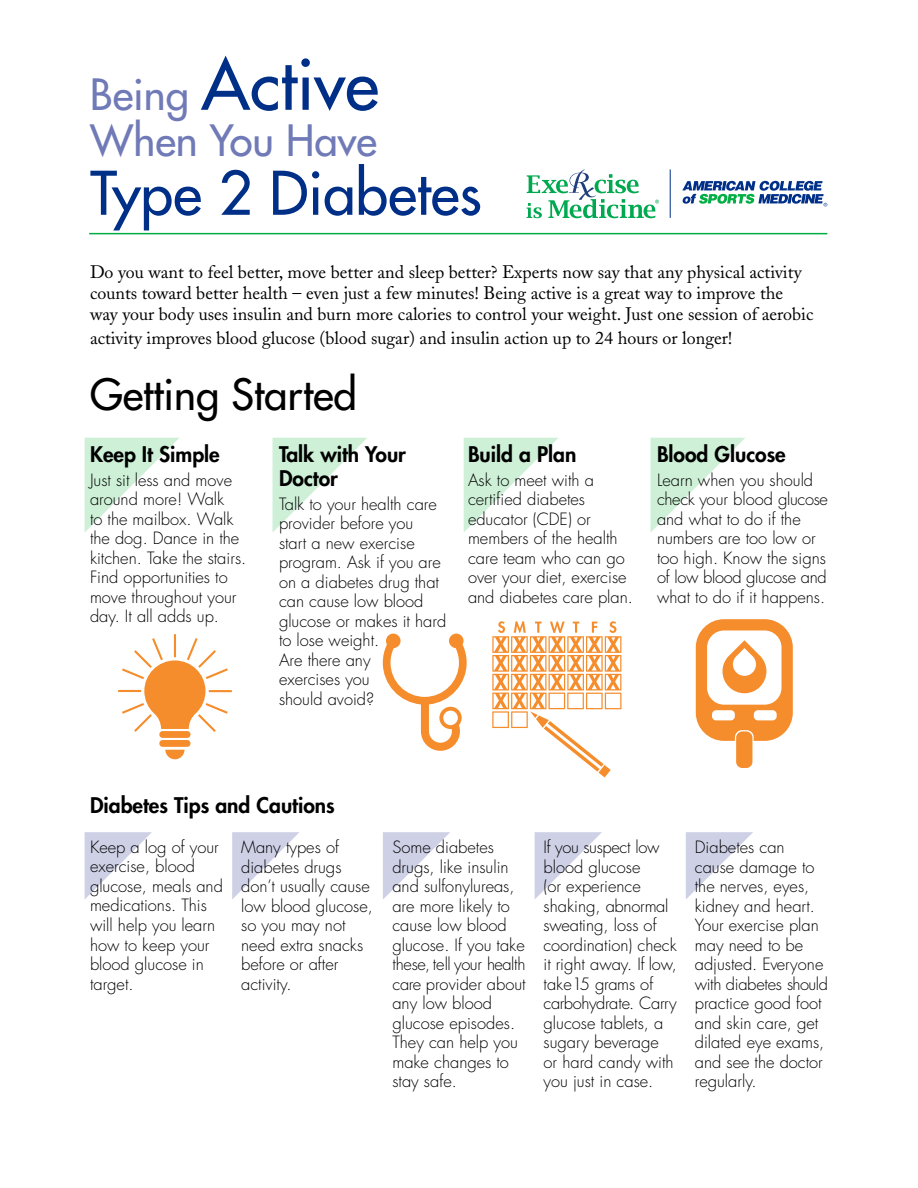
<style>
.page{position:relative;width:918px;height:1188px;background:#fff}
.page>*{position:absolute;margin:0;border:0;box-sizing:border-box;transform-origin:0 0}
.t1{font:69px "Futura";color:#002f87}
.t2{font:58.5px "Futura";color:#002f87}
.t3{font:42px "Futura";color:#000}
.t4{font:42px "Futura";color:#707ab7}
.t5{font:800 21px/24px "Futura";color:#000}
.t6{font:18px/21px "Adobe Caslon";color:#000}
.t7{font:300 16.5px/19.5px "Futura";color:#000}
.s1{font-size:42px;color:#707ab7}
</style>
<div class="page">
<svg style="left:85px;top:832px;width:67px;height:67px"></svg>
<svg style="left:232px;top:832px;width:67px;height:67px"></svg>
<svg style="left:383px;top:832px;width:67px;height:67px"></svg>
<svg style="left:535px;top:832px;width:67px;height:67px"></svg>
<svg style="left:686px;top:832px;width:67px;height:67px"></svg>
<svg style="left:682px;top:181px;width:145px;height:26px"></svg>
<hr style="left:670px;top:169px;width:1px;height:49px;background:#002f87">
<svg style="left:526px;top:169px;width:133px;height:49px"></svg>
<hr style="left:89px;top:233px;width:738px;height:1px;background:#00ae42">
<svg style="left:85px;top:438px;width:94px;height:94px"></svg>
<svg style="left:273px;top:438px;width:94px;height:94px"></svg>
<svg style="left:464px;top:438px;width:94px;height:94px"></svg>
<svg style="left:651px;top:438px;width:94px;height:94px"></svg>
<div style="left:736px;top:731px;width:16px;height:37px;background:#f68d2c;border-radius:6px"></div>
<svg style="left:696px;top:619px;width:97px;height:122px"></svg>
<div style="left:159px;top:731px;width:31px;height:7px;background:#f68d2c;border-radius:3px"></div>
<div style="left:159px;top:740px;width:31px;height:7px;background:#f68d2c;border-radius:3px"></div>
<svg style="left:165px;top:750px;width:20px;height:9px"></svg>
<hr style="left:174px;top:634px;width:2px;height:23px;background:#f68d2c">
<svg style="left:122px;top:638px;width:106px;height:94px"></svg>
<hr style="left:209px;top:690px;width:23px;height:2px;background:#f68d2c">
<hr style="left:118px;top:690px;width:23px;height:2px;background:#f68d2c">
<svg style="left:492px;top:621px;width:129px;height:157px"></svg>
<svg style="left:383px;top:634px;width:84px;height:117px"></svg>
<h1 class="t1" style="left:90px;top:39px;width:290px"><span class="s1">Being</span> Active</h1>
<h3 class="t4" style="left:90px;top:113px;width:288px">When You Have</h3>
<h2 class="t2" style="left:90px;top:155px;width:393px">Type 2 Diabetes</h2>
<p class="t6" style="left:90px;top:262px;width:725px">Do you want to feel better, move better and sleep better? Experts now say that any physical activity counts toward better health – even just a few minutes! Being active is a great way to improve the way your body uses insulin and burn more calories to control your weight. Just one session of aerobic</p>
<p class="t6" style="left:90px;top:328px;width:644px">activity improves blood glucose (blood sugar) and insulin action up to 24 hours or longer!</p>
<h3 class="t3" style="left:90px;top:368px;width:268px">Getting Started</h3>
<p class="t5" style="left:90px;top:442px;width:131px">Keep It Simple</p>
<p class="t7" style="left:90px;top:470px;width:158px">Just sit less and move around more! Walk<br>to the mailbox. Walk the dog. Dance in the kitchen. Take the stairs.<br>Find opportunities to move throughout your day. It all adds up.</p>
<p class="t5" style="left:279px;top:442px;width:128px">Talk with Your<br>Doctor</p>
<p class="t7" style="left:279px;top:494px;width:169px">Talk to your health care provider before you<br>start a new exercise program. Ask if you are on a diabetes drug that can cause low blood glucose or makes it hard to lose weight.<br>Are there any<br>exercises you<br>should avoid?</p>
<p class="t5" style="left:468px;top:442px;width:110px">Build a Plan</p>
<p class="t7" style="left:468px;top:470px;width:167px">Ask to meet with a certified diabetes educator (CDE) or members of the health care team who can go over your diet, exercise and diabetes care plan.</p>
<p class="t5" style="left:657px;top:442px;width:130px">Blood Glucose</p>
<p class="t7" style="left:657px;top:470px;width:173px">Learn when you should check your blood glucose and what to do if the numbers are too low or too high. Know the signs of low blood glucose and what to do if it happens.</p>
<p class="t5" style="left:90px;top:793px;width:246px">Diabetes Tips and Cautions</p>
<p class="t7" style="left:90px;top:837px;width:134px">Keep a log of your exercise, blood glucose, meals and medications. This will help you learn how to keep your blood glucose in target.</p>
<p class="t7" style="left:241px;top:837px;width:133px">Many types of diabetes drugs don’t usually cause low blood glucose, so you may not need extra snacks before or after activity.</p>
<p class="t7" style="left:392px;top:837px;width:135px">Some diabetes drugs, like insulin and sulfonylureas, are more likely to cause low blood glucose. If you take these, tell your health care provider about any low blood glucose episodes.<br>They can help you make changes to stay safe.</p>
<p class="t7" style="left:544px;top:837px;width:135px">If you suspect low blood glucose<br>(or experience shaking, abnormal sweating, loss of coordination) check it right away. If low, take 15 grams of carbohydrate. Carry glucose tablets, a sugary beverage<br>or hard candy with you just in case.</p>
<p class="t7" style="left:695px;top:838px;width:135px">Diabetes can cause damage to the nerves, eyes, kidney and heart.<br>Your exercise plan may need to be adjusted. Everyone with diabetes should practice good foot and skin care, get dilated eye exams, and see the doctor regularly.</p>
</div>
